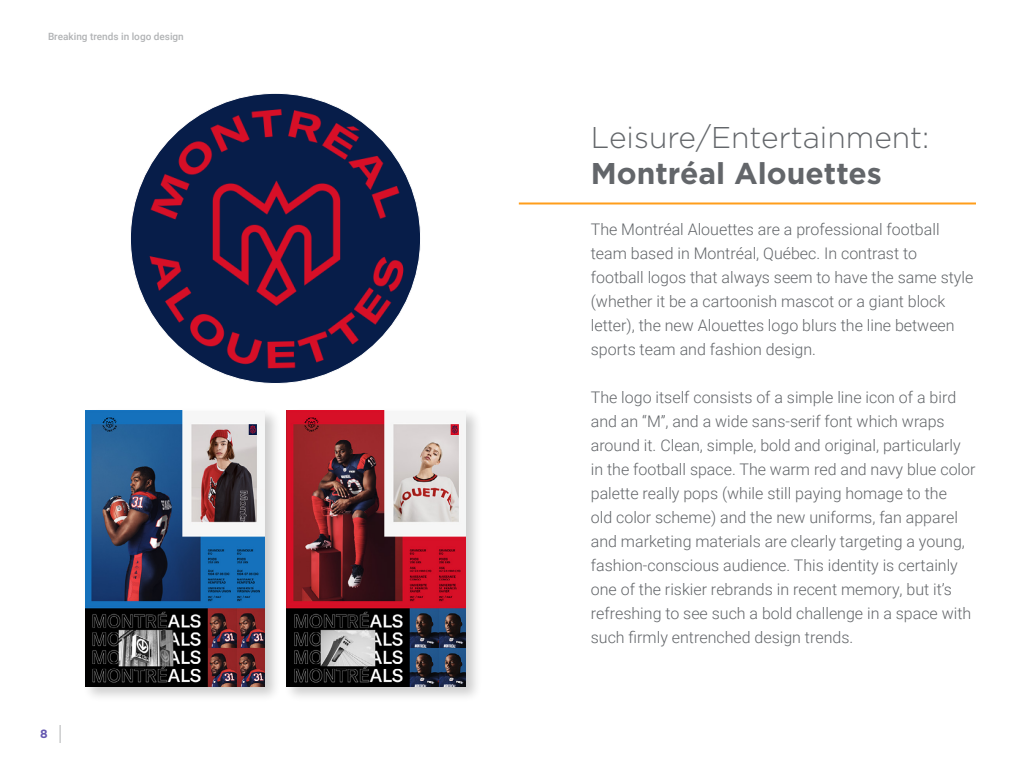
<style>
.page{position:relative;width:1024px;height:768px;background:#fff}
.page>*{position:absolute;margin:0;border:0;box-sizing:border-box;transform-origin:0 0}
.t1{font:300 30px/36px "Gotham";color:#63666a}
.Body_Copy{font:300 16px/24px "Roboto";color:#63666a}
.t2{font:700 12px "Gotham";color:#6558b1}
.t3{font:500 10px "Roboto";color:#b1b3b5}
.s1{font-weight:700}
</style>
<div class="page">
<img style="left:130px;top:93px;width:291px;height:291px;border-radius:145px">
<div style="left:82px;top:407px;width:199px;height:296px;background:#000;opacity:.2"></div>
<img style="left:85px;top:411px;width:180px;height:276px">
<div style="left:283px;top:407px;width:199px;height:296px;background:#000;opacity:.2"></div>
<img style="left:286px;top:411px;width:180px;height:276px">
<svg style="left:60px;top:725px;width:1px;height:18px"></svg>
<hr style="left:519px;top:202px;width:457px;height:2px;background:#ff9e1b">
<p class="t3" style="left:48px;top:30px;width:137px">Breaking trends in logo design</p>
<p class="t2" style="left:40px;top:725px;width:9px">8</p>
<h2 class="t1" style="left:591px;top:119px;width:340px">Leisure/Entertainment:<br><span class="s1">Montréal Alouettes</span></h2>
<p class="Body_Copy" style="left:591px;top:217px;width:384px">The Montréal Alouettes are a professional football team based in Montréal, Québec. In contrast to football logos that always seem to have the same style (whether it be a cartoonish mascot or a giant block letter), the new Alouettes logo blurs the line between sports team and fashion design.</p>
<p class="Body_Copy" style="left:591px;top:385px;width:386px">The logo itself consists of a simple line icon of a bird and an “M”, and a wide sans-serif font which wraps around it. Clean, simple, bold and original, particularly in the football space. The warm red and navy blue color palette really pops (while still paying homage to the<br>old color scheme) and the new uniforms, fan apparel and marketing materials are clearly targeting a young, fashion-conscious audience. This identity is certainly one of the riskier rebrands in recent memory, but it’s refreshing to see such a bold challenge in a space with such firmly entrenched design trends.</p>
</div>
